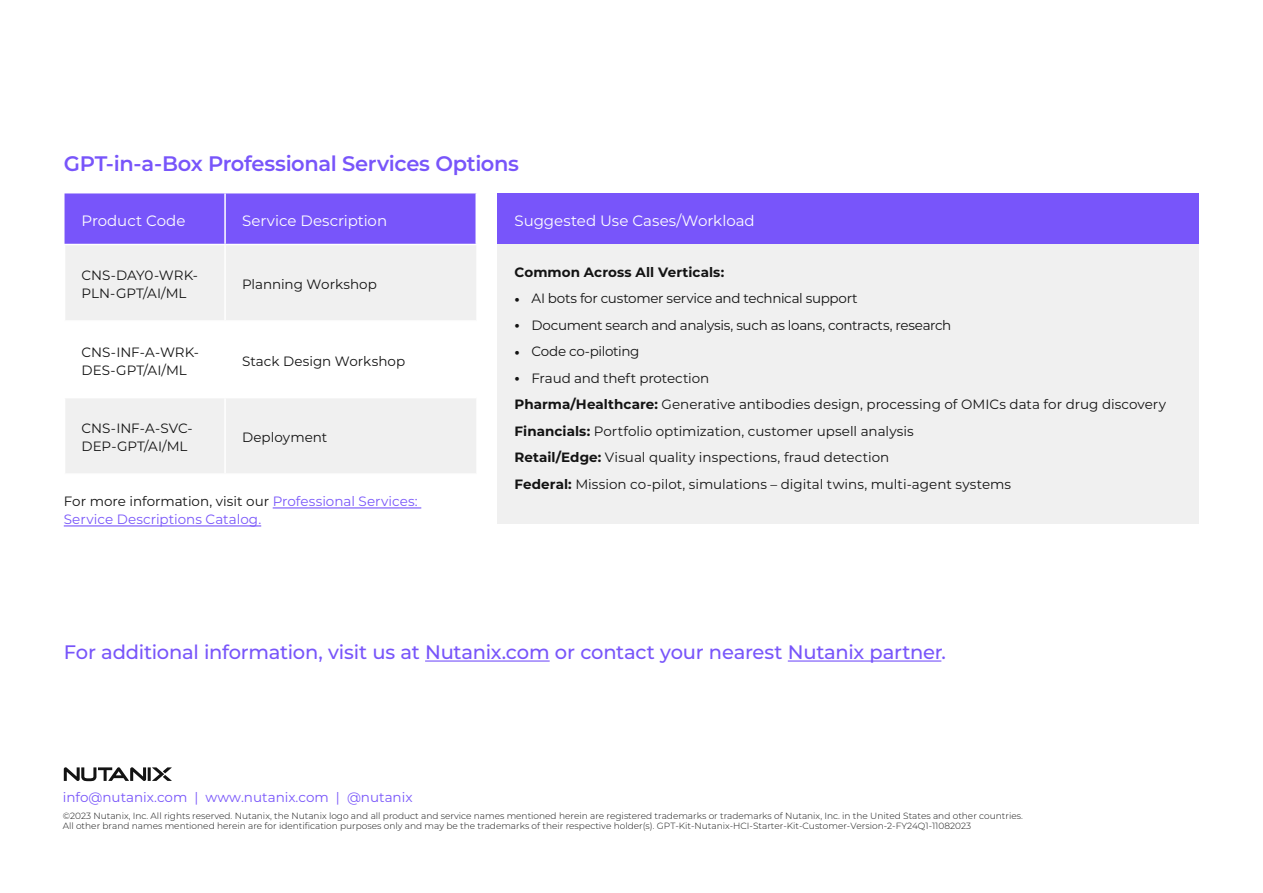
<style>
.page{position:relative;width:1263px;height:893px;background:#fff}
.page>*{position:absolute;margin:0;border:0;box-sizing:border-box;transform-origin:0 0}
.t1{font:600 21px "Montserrat";letter-spacing:-.02em;color:#7855fa}
.t2{font:500 19.5px "Montserrat";letter-spacing:-.015em;color:#7855fa}
.t3{font:15px "Montserrat";color:#fff}
.t4{font:13.5px/26.5px "Montserrat";letter-spacing:-.005em;color:#131313}
.t5{font:13.5px "Montserrat";letter-spacing:-.025em;color:#131313}
.t6{font:13.5px/18px "Montserrat";color:#7855fa}
.t7{font:700 13.5px "Montserrat";letter-spacing:.005em;color:#131313}
.t8{font:300 9px/10.5px "Montserrat";color:#131313}
.s1{font-weight:700;font-size:15px}
.s2{font-weight:700}
.s3{color:#131313}
</style>
<div class="page">
<svg style="left:64px;top:767px;width:108px;height:14px"></svg>
<div style="left:497px;top:193px;width:702px;height:51px;background:#7855fa"></div>
<div style="left:497px;top:244px;width:702px;height:280px;background:#f0f0f0"></div>
<div style="left:65px;top:193px;width:410px;height:51px;background:#7855fa"></div>
<div style="left:65px;top:245px;width:411px;height:228px;background:#f0f0f0"></div>
<svg style="left:65px;top:322px;width:411px;height:75px"></svg>
<hr style="left:224px;top:245px;width:2px;height:75px;background:#fff">
<hr style="left:64px;top:320px;width:161px;height:2px;background:#fff">
<hr style="left:225px;top:320px;width:251px;height:2px;background:#fff">
<hr style="left:224px;top:322px;width:2px;height:75px;background:#fff">
<hr style="left:64px;top:397px;width:161px;height:1px;background:#fff">
<hr style="left:225px;top:397px;width:251px;height:1px;background:#fff">
<hr style="left:224px;top:398px;width:2px;height:75px;background:#fff">
<hr style="left:224px;top:193px;width:2px;height:51px;background:#fff">
<hr style="left:425px;top:660px;width:125px;height:2px;background:#7855fa">
<hr style="left:788px;top:660px;width:153px;height:2px;background:#7855fa">
<hr style="left:273px;top:507px;width:148px;height:1px;background:#7855fa">
<hr style="left:64px;top:525px;width:197px;height:1px;background:#7855fa">
<h1 class="t1" style="left:64px;top:149px;width:457px">GPT-in-a-Box Professional Services Options</h1>
<p class="t3" style="left:514px;top:210px;width:242px">Suggested Use Cases/Workload</p>
<p class="t7" style="left:514px;top:262px;width:211px">Common Across All Verticals:</p>
<p class="t5" style="left:514px;top:289px;width:345px"><span class="s1">•</span> AI bots for customer service and technical support</p>
<p class="t5" style="left:514px;top:316px;width:438px"><span class="s1">•</span> Document search and analysis, such as loans, contracts, research</p>
<p class="t5" style="left:514px;top:342px;width:126px"><span class="s1">•</span> Code co-piloting</p>
<p class="t4" style="left:514px;top:364px;width:653px"><span class="s1">•</span> Fraud and theft protection<br><span class="s2">Pharma/Healthcare:</span> Generative antibodies design, processing of OMICs data for drug discovery <span class="s2">Financials:</span> Portfolio optimization, customer upsell analysis<br><span class="s2">Retail/Edge:</span> Visual quality inspections, fraud detection<br><span class="s2">Federal:</span> Mission co-pilot, simulations – digital twins, multi-agent systems</p>
<p class="t3" style="left:82px;top:210px;width:105px">Product Code</p>
<p class="t3" style="left:242px;top:210px;width:147px">Service Description</p>
<p class="t4" style="left:82px;top:266px;width:118px;line-height:18px">CNS-DAY0-WRK-<br>PLN-GPT/AI/ML</p>
<p class="t4" style="left:242px;top:271px;width:136px">Planning Workshop</p>
<p class="t4" style="left:82px;top:343px;width:119px;line-height:18px">CNS-INF-A-WRK-<br>DES-GPT/AI/ML</p>
<p class="t4" style="left:242px;top:347px;width:165px">Stack Design Workshop</p>
<p class="t4" style="left:82px;top:419px;width:113px;line-height:18px">CNS-INF-A-SVC-<br>DEP-GPT/AI/ML</p>
<p class="t4" style="left:242px;top:424px;width:87px">Deployment</p>
<p class="t6" style="left:64px;top:491px;width:355px"><span class="s3">For more information, visit our</span> Professional Services:<br>Service Descriptions Catalog.</p>
<h2 class="t2" style="left:64px;top:638px;width:883px">For additional information, visit us at Nutanix.com or contact your nearest Nutanix partner.</h2>
<p class="t6" style="left:63px;top:788px;width:351px">info@nutanix.com | www.nutanix.com | @nutanix</p>
<p class="t8" style="left:63px;top:810px;width:961px">©2023 Nutanix, Inc. All rights reserved. Nutanix, the Nutanix logo and all product and service names mentioned herein are registered trademarks or trademarks of Nutanix, Inc. in the United States and other countries.<br>All other brand names mentioned herein are for identification purposes only and may be the trademarks of their respective holder(s). GPT-Kit-Nutanix-HCI-Starter-Kit-Customer-Version-2-FY24Q1-11082023</p>
</div>
